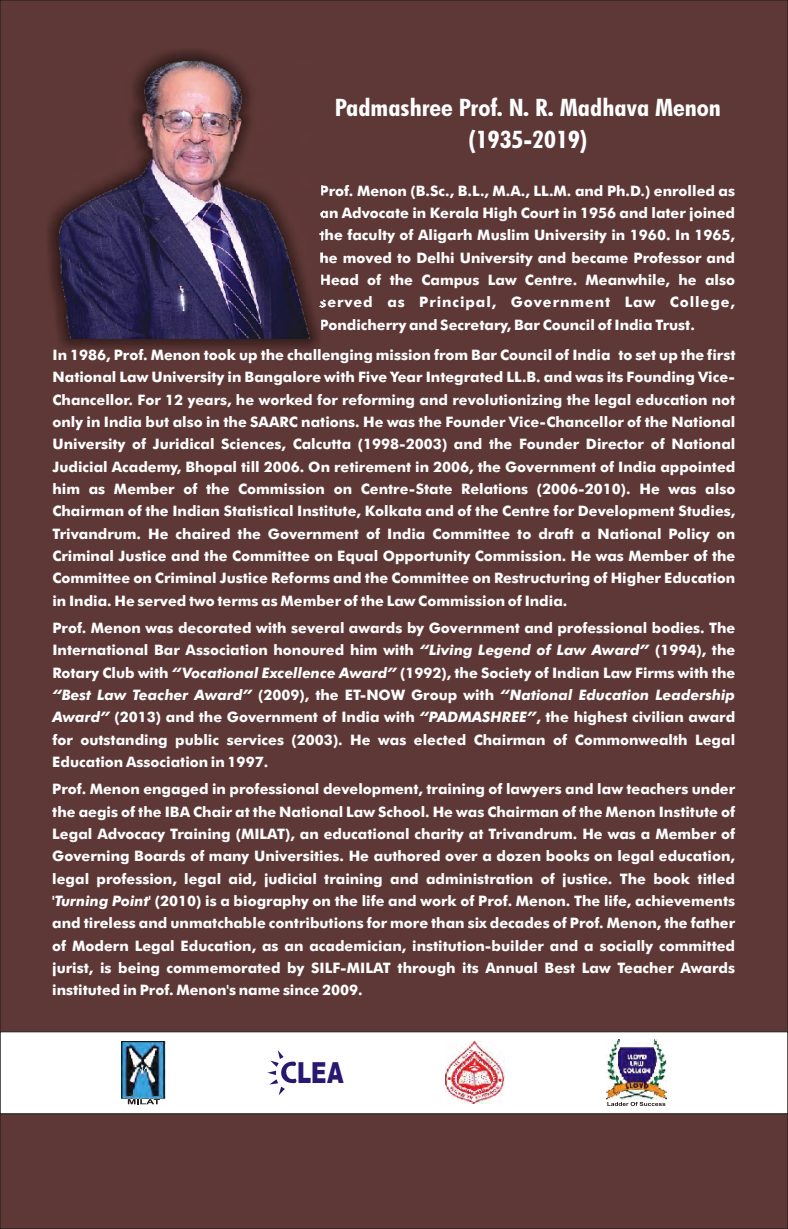
<style>
.page{position:relative;width:788px;height:1229px;background:#fff}
.page>*{position:absolute;margin:0;border:0;box-sizing:border-box;transform-origin:0 0}
.t1{font:900 29.05px "Arial";color:#291770;scale:.73 1}
.t2{font:700 condensed 24.15px/31.8px "Futura BT";color:#fff;text-align:center;scale:1.12 1}
.t3{font:500 14.35px/22.4px "Futura BT";color:#fff;text-align:justify}
.s1{font-style:italic}
</style>
<div class="page">
<div style="left:0;top:0;width:788px;height:1228px;background:#5e3836;border:1px solid #1f1a17"></div>
<div style="left:0;top:1031px;width:788px;height:82px;background:#fff;border:1px solid #1f1a17"></div>
<img style="left:445px;top:1041px;width:59px;height:62px">
<svg style="left:607px;top:1101px;width:58px;height:5px"></svg>
<img style="left:606px;top:1039px;width:60px;height:60px">
<svg style="left:267px;top:1050px;width:30px;height:45px"></svg>
<img style="left:121px;top:1041px;width:45px;height:57px">
<svg style="left:127px;top:1098px;width:33px;height:6px"></svg>
<img style="left:48px;top:50px;width:274px;height:298px">
<img style="left:59px;top:61px;width:251px;height:278px">
<h2 class="t2" style="left:335px;top:94px;width:346px">Padmashree Prof. N. R. Madhava Menon (1935-2019)</h2>
<p class="t3" style="left:319px;top:181px;width:417px">Prof. Menon (B.Sc., B.L., M.A., LL.M. and Ph.D.) enrolled as an Advocate in Kerala High Court in 1956 and later joined the faculty of Aligarh Muslim University in 1960. In 1965, he moved to Delhi University and became Professor and Head of the Campus Law Centre. Meanwhile, he also served as Principal, Government Law College, Pondicherry and Secretary, Bar Council of India Trust.</p>
<p class="t3" style="left:52px;top:345px;width:684px">In 1986, Prof. Menon took up the challenging mission from Bar Council of India to set up the first National Law University in Bangalore with Five Year Integrated LL.B. and was its Founding Vice-Chancellor. For 12 years, he worked for reforming and revolutionizing the legal education not only in India but also in the SAARC nations. He was the Founder Vice-Chancellor of the National University of Juridical Sciences, Calcutta (1998-2003) and the Founder Director of National Judicial Academy, Bhopal till 2006. On retirement in 2006, the Government of India appointed him as Member of the Commission on Centre-State Relations (2006-2010). He was also Chairman of the Indian Statistical Institute, Kolkata and of the Centre for Development Studies, Trivandrum. He chaired the Government of India Committee to draft a National Policy on Criminal Justice and the Committee on Equal Opportunity Commission. He was Member of the Committee on Criminal Justice Reforms and the Committee on Restructuring of Higher Education in India. He served two terms as Member of the Law Commission of India.</p>
<p class="t3" style="left:52px;top:618px;width:684px">Prof. Menon was decorated with several awards by Government and professional bodies. The International Bar Association honoured him with <span class="s1">“Living Legend of Law Award”</span> (1994), the Rotary Club with <span class="s1">“Vocational Excellence Award”</span> (1992), the Society of Indian Law Firms with the <span class="s1">“Best Law Teacher Award”</span> (2009), the ET-NOW Group with <span class="s1">“National Education Leadership Award”</span> (2013) and the Government of India with <span class="s1">“PADMASHREE”</span>, the highest civilian award for outstanding public services (2003). He was elected Chairman of Commonwealth Legal Education Association in 1997.</p>
<p class="t3" style="left:52px;top:779px;width:684px">Prof. Menon engaged in professional development, training of lawyers and law teachers under the aegis of the IBA Chair at the National Law School. He was Chairman of the Menon Institute of Legal Advocacy Training (MILAT), an educational charity at Trivandrum. He was a Member of Governing Boards of many Universities. He authored over a dozen books on legal education, legal profession, legal aid, judicial training and administration of justice. The book titled <span class="s1">'Turning Point'</span> (2010) is a biography on the life and work of Prof. Menon. The life, achievements and tireless and unmatchable contributions for more than six decades of Prof. Menon, the father of Modern Legal Education, as an academician, institution-builder and a socially committed jurist, is being commemorated by SILF-MILAT through its Annual Best Law Teacher Awards instituted in Prof. Menon's name since 2009.</p>
<h1 class="t1" style="left:297px;top:1062px;width:65px">LEA</h1>
</div>
